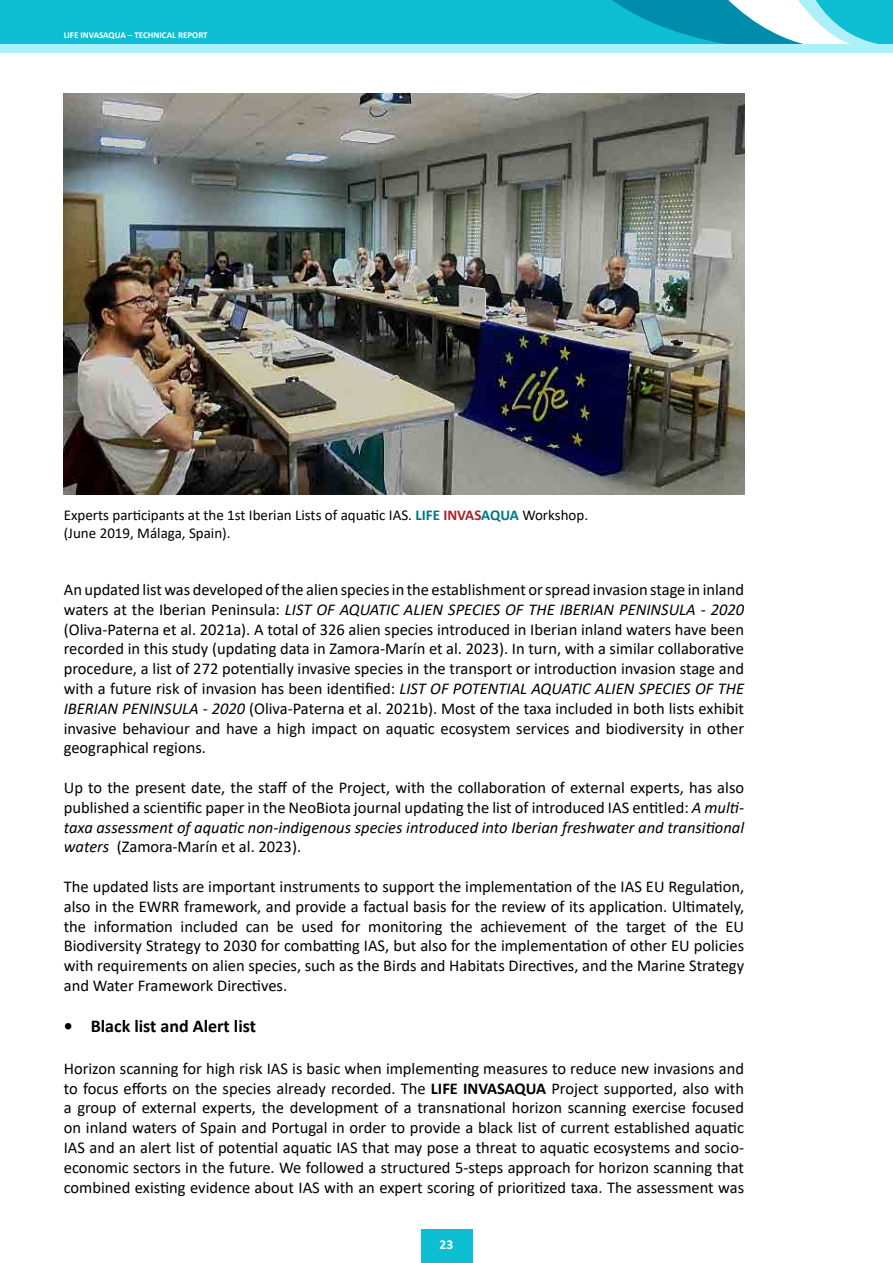
<style>
.page{position:relative;width:893px;height:1263px;background:#fff}
.page>*{position:absolute;margin:0;border:0;box-sizing:border-box;transform-origin:0 0}
.t1{font:700 18px "Calibri";color:#000}
.t2{font:16.5px/19.8px "Calibri";color:#000;text-align:justify}
.t3{font:15px/18px "Calibri";color:#000}
.t4{font:700 13.5px "Calibri";color:#fff}
.t5{font:700 9px "Calibri";color:#fff}
.s1{font-weight:700;color:#00778b}
.s2{font-weight:700;color:#ab2328}
.s3{font-style:italic}
.s4{font-weight:700}
</style>
<div class="page">
<div style="left:0;top:0;width:893px;height:45px;background:#0ebed2"></div>
<svg style="left:584px;top:0;width:309px;height:45px"></svg>
<div style="left:0;top:45px;width:893px;height:8px;background:#aef0f8"></div>
<div style="left:421px;top:1229px;width:51px;height:34px;background:#0ebed2"></div>
<img style="left:64px;top:94px;width:680px;height:400px">
<p class="t5" style="left:64px;top:29px;width:145px">LIFE INVASAQUA – TECHNICAL REPORT</p>
<p class="t3" style="left:64px;top:505px;width:526px">Experts participants at the 1st Iberian Lists of aquatic IAS. <span class="s1">LIFE</span> <span class="s2">INVAS</span><span class="s1">AQUA</span> Workshop. (June 2019, Málaga, Spain).</p>
<p class="t2" style="left:64px;top:579px;width:682px">An updated list was developed of the alien species in the establishment or spread invasion stage in inland waters at the Iberian Peninsula: <span class="s3">LIST OF AQUATIC ALIEN SPECIES OF THE IBERIAN PENINSULA - 2020 </span>(Oliva-Paterna et al. 2021a). A total of 326 alien species introduced in Iberian inland waters have been recorded in this study (updating data in Zamora-Marín et al. 2023). In turn, with a similar collaborative procedure, a list of 272 potentially invasive species in the transport or introduction invasion stage and with a future risk of invasion has been identified: <span class="s3">LIST OF POTENTIAL AQUATIC ALIEN SPECIES OF THE IBERIAN PENINSULA - 2020</span> (Oliva-Paterna et al. 2021b). Most of the taxa included in both lists exhibit invasive behaviour and have a high impact on aquatic ecosystem services and biodiversity in other geographical regions.</p>
<p class="t2" style="left:64px;top:777px;width:682px">Up to the present date, the staff of the Project, with the collaboration of external experts, has also published a scientific paper in the NeoBiota journal updating the list of introduced IAS entitled: <span class="s3">A multi&shy;taxa assessment of aquatic non-indigenous species introduced into Iberian freshwater and transitional waters</span> (Zamora-Marín et al. 2023).</p>
<p class="t2" style="left:64px;top:876px;width:682px">The updated lists are important instruments to support the implementation of the IAS EU Regulation, also in the EWRR framework, and provide a factual basis for the review of its application. Ultimately, the information included can be used for monitoring the achievement of the target of the EU Biodiversity Strategy to 2030 for combatting IAS, but also for the implementation of other EU policies with requirements on alien species, such as the Birds and Habitats Directives, and the Marine Strategy and Water Framework Directives.</p>
<p class="t1" style="left:64px;top:1014px;width:194px">• Black list and Alert list</p>
<p class="t2" style="left:64px;top:1058px;width:682px">Horizon scanning for high risk IAS is basic when implementing measures to reduce new invasions and to focus efforts on the species already recorded. The <span class="s4">LIFE INVASAQUA</span> Project supported, also with a group of external experts, the development of a transnational horizon scanning exercise focused on inland waters of Spain and Portugal in order to provide a black list of current established aquatic IAS and an alert list of potential aquatic IAS that may pose a threat to aquatic ecosystems and socio&shy;economic sectors in the future. We followed a structured 5-steps approach for horizon scanning that combined existing evidence about IAS with an expert scoring of prioritized taxa. The assessment was</p>
<p class="t4" style="left:440px;top:1234px;width:15px">23</p>
</div>
